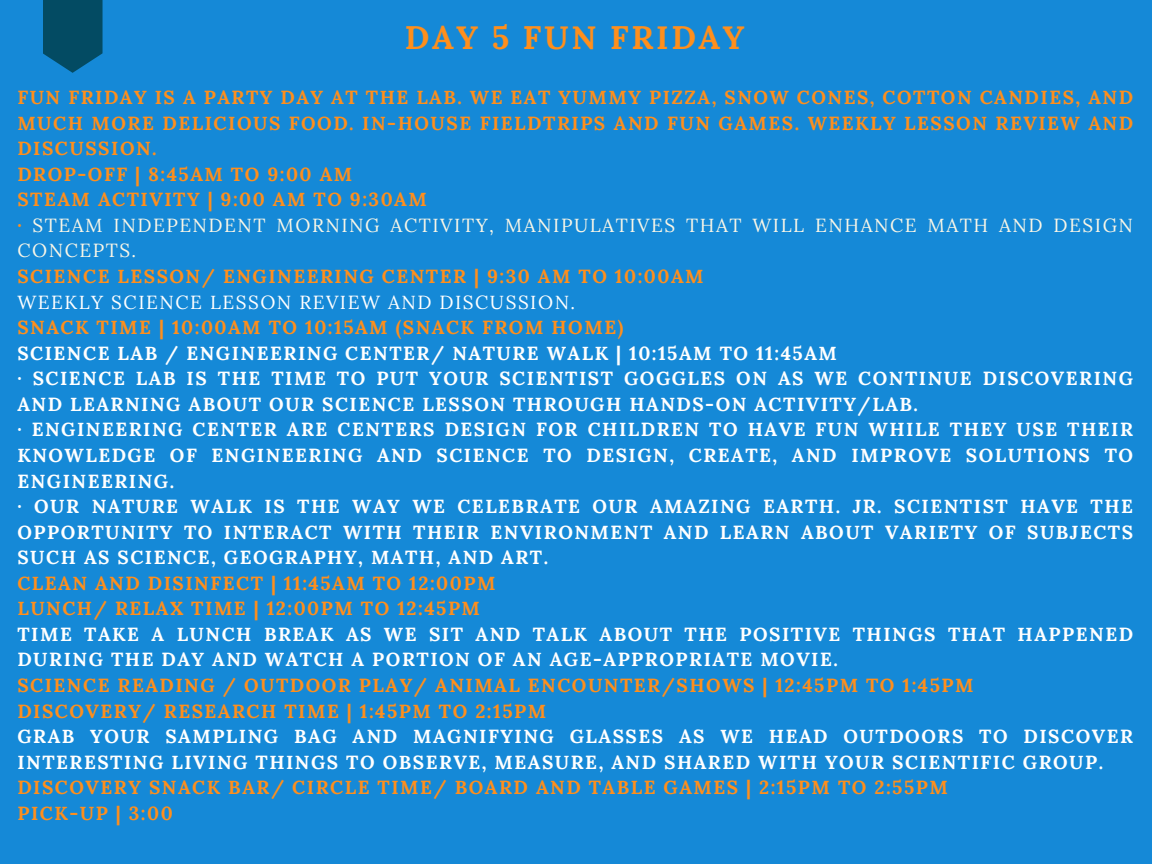
<style>
.page{position:relative;width:1152px;height:864px;background:#1589d7}
.page>*{position:absolute;margin:0;border:0;box-sizing:border-box;transform-origin:0 0}
.t1{font:700 32.4px "Lora";letter-spacing:.08em;color:#ff8f1c}
.t2{font:700 18.9px/25.5px "Lora";letter-spacing:.08em;color:#fff}
.t3{font:700 18.9px/25.5px "Lora";letter-spacing:.08em;color:#ff8f1c;text-align:justify}
.t4{font:18.9px/25.5px "Lora";letter-spacing:.08em;color:#f9f6e7}
.t5{font:18.9px "Lora";letter-spacing:.08em;color:#fff}
.s1{font-weight:700;color:#ff8f1c}
</style>
<div class="page">
<svg style="left:43px;top:0;width:60px;height:73px;background:#055373"></svg>
<h1 class="t1" style="left:405px;top:16px;width:341px">DAY 5 FUN FRIDAY</h1>
<p class="t3" style="left:17px;top:84px;width:1117px">FUN FRIDAY IS A PARTY DAY AT THE LAB. WE EAT YUMMY PIZZA, SNOW CONES, COTTON CANDIES, AND MUCH MORE DELICIOUS FOOD. IN-HOUSE FIELDTRIPS AND FUN GAMES. WEEKLY LESSON REVIEW AND DISCUSSION.</p>
<p class="t3" style="left:17px;top:161px;width:336px">DROP-OFF | 8:45AM TO 9:00 AM</p>
<p class="t3" style="left:17px;top:187px;width:411px">STEAM ACTIVITY | 9:00 AM TO 9:30AM</p>
<p class="t4" style="left:17px;top:212px;width:1117px"><span class="s1">·</span> STEAM INDEPENDENT MORNING ACTIVITY, MANIPULATIVES THAT WILL ENHANCE MATH AND DESIGN<br>CONCEPTS.</p>
<p class="t3" style="left:17px;top:263px;width:688px">SCIENCE LESSON/ ENGINEERING CENTER | 9:30 AM TO 10:00AM</p>
<p class="t5" style="left:17px;top:290px;width:559px">WEEKLY SCIENCE LESSON REVIEW AND DISCUSSION.</p>
<p class="t3" style="left:17px;top:314px;width:607px">SNACK TIME | 10:00AM TO 10:15AM (SNACK FROM HOME)</p>
<p class="t2" style="left:17px;top:340px;width:821px">SCIENCE LAB / ENGINEERING CENTER/ NATURE WALK | 10:15AM TO 11:45AM</p>
<p class="t2" style="left:17px;top:366px;width:1117px">· SCIENCE LAB IS THE TIME TO PUT YOUR SCIENTIST GOGGLES ON AS WE CONTINUE DISCOVERING<br>AND LEARNING ABOUT OUR SCIENCE LESSON THROUGH HANDS-ON ACTIVITY/LAB.</p>
<p class="t2" style="left:17px;top:417px;width:1117px;text-align:justify">· ENGINEERING CENTER ARE CENTERS DESIGN FOR CHILDREN TO HAVE FUN WHILE THEY USE THEIR KNOWLEDGE OF ENGINEERING AND SCIENCE TO DESIGN, CREATE, AND IMPROVE SOLUTIONS TO ENGINEERING.</p>
<p class="t2" style="left:17px;top:493px;width:1117px;text-align:justify">· OUR NATURE WALK IS THE WAY WE CELEBRATE OUR AMAZING EARTH. JR. SCIENTIST HAVE THE OPPORTUNITY TO INTERACT WITH THEIR ENVIRONMENT AND LEARN ABOUT VARIETY OF SUBJECTS SUCH AS SCIENCE, GEOGRAPHY, MATH, AND ART.</p>
<p class="t3" style="left:17px;top:570px;width:480px">CLEAN AND DISINFECT | 11:45AM TO 12:00PM</p>
<p class="t3" style="left:17px;top:596px;width:464px">LUNCH/ RELAX TIME | 12:00PM TO 12:45PM</p>
<p class="t2" style="left:17px;top:621px;width:1117px">TIME TAKE A LUNCH BREAK AS WE SIT AND TALK ABOUT THE POSITIVE THINGS THAT HAPPENED<br>DURING THE DAY AND WATCH A PORTION OF AN AGE-APPROPRIATE MOVIE.</p>
<p class="t3" style="left:17px;top:672px;width:958px">SCIENCE READING / OUTDOOR PLAY/ ANIMAL ENCOUNTER/SHOWS | 12:45PM TO 1:45PM</p>
<p class="t3" style="left:17px;top:698px;width:530px">DISCOVERY/ RESEARCH TIME | 1:45PM TO 2:15PM</p>
<p class="t2" style="left:17px;top:723px;width:1117px">GRAB YOUR SAMPLING BAG AND MAGNIFYING GLASSES AS WE HEAD OUTDOORS TO DISCOVER<br>INTERESTING LIVING THINGS TO OBSERVE, MEASURE, AND SHARED WITH YOUR SCIENTIFIC GROUP.</p>
<p class="t3" style="left:17px;top:775px;width:932px">DISCOVERY SNACK BAR/ CIRCLE TIME/ BOARD AND TABLE GAMES | 2:15PM TO 2:55PM</p>
<p class="t3" style="left:17px;top:800px;width:157px">PICK-UP | 3:00</p>
</div>
